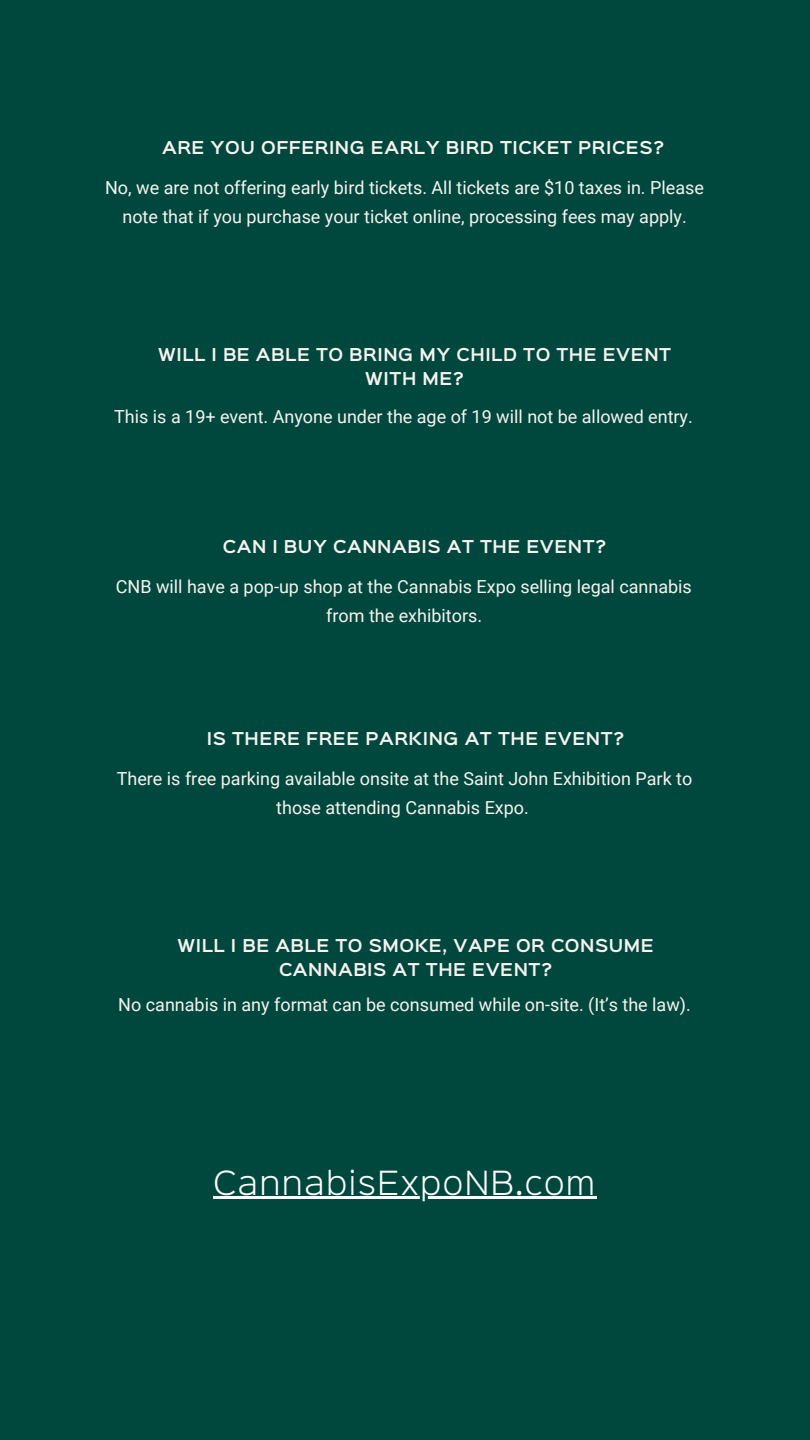
<style>
.page{position:relative;width:810px;height:1440px;background:#00483e}
.page>*{position:absolute;margin:0;border:0;box-sizing:border-box;transform-origin:0 0}
.t1{font:300 30px "Sinkin Sans 300";letter-spacing:.05em;color:#fff}
.t2{font:18px/29.2px "Roboto";color:#f8f3f0;text-align:center}
.t3{font:600 16px/24px "Sinkin Sans 600";letter-spacing:.035em;color:#f8f3f0;text-align:center}
</style>
<div class="page">
<hr style="left:214px;top:1196px;width:383px;height:2px;background:#fff">
<h2 class="t3" style="left:162px;top:137px;width:504px">ARE YOU OFFERING EARLY BIRD TICKET PRICES?</h2>
<h1 class="t2" style="left:105px;top:173px;width:600px">No, we are not offering early bird tickets. All tickets are $10 taxes in. Please note that if you purchase your ticket online, processing fees may apply.</h1>
<h2 class="t3" style="left:158px;top:344px;width:515px">WILL I BE ABLE TO BRING MY CHILD TO THE EVENT<br>WITH ME?</h2>
<p class="t2" style="left:114px;top:403px;width:580px">This is a 19+ event. Anyone under the age of 19 will not be allowed entry.</p>
<h2 class="t3" style="left:223px;top:536px;width:385px">CAN I BUY CANNABIS AT THE EVENT?</h2>
<p class="t2" style="left:116px;top:572px;width:578px">CNB will have a pop-up shop at the Cannabis Expo selling legal cannabis from the exhibitors.</p>
<h2 class="t3" style="left:207px;top:728px;width:419px">IS THERE FREE PARKING AT THE EVENT?</h2>
<p class="t2" style="left:117px;top:764px;width:577px">There is free parking available onsite at the Saint John Exhibition Park to those attending Cannabis Expo.</p>
<h2 class="t3" style="left:178px;top:935px;width:478px">WILL I BE ABLE TO SMOKE, VAPE OR CONSUME<br>CANNABIS AT THE EVENT?</h2>
<p class="t2" style="left:118px;top:991px;width:574px">No cannabis in any format can be consumed while on-site. (It’s the law).</p>
<p class="t1" style="left:214px;top:1170px;width:383px">CannabisExpoNB.com</p>
</div>
